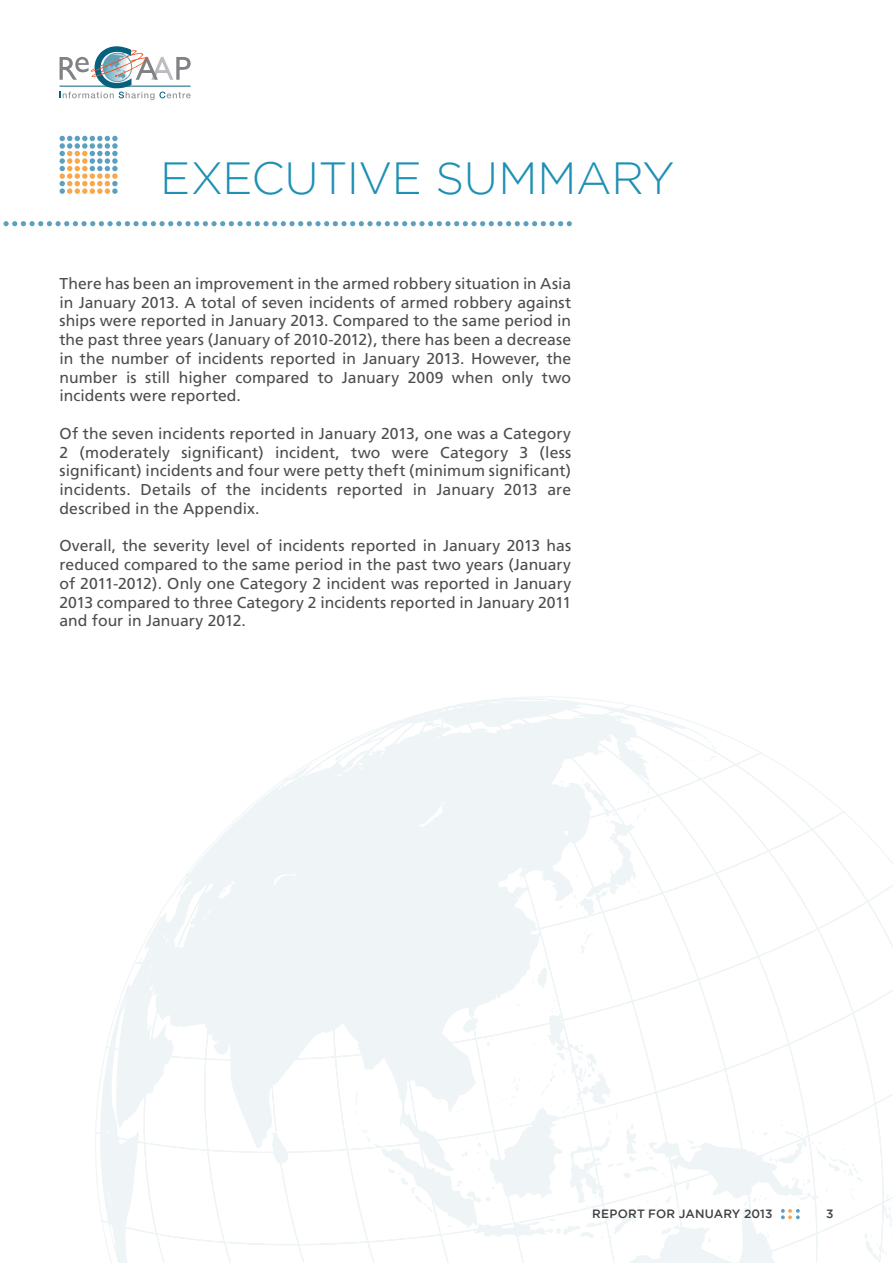
<style>
.page{position:relative;width:893px;height:1263px;background:#fff}
.page>*{position:absolute;margin:0;border:0;box-sizing:border-box;transform-origin:0 0}
.t1{font:300 45px "Gotham";letter-spacing:-.01em;color:#1e90b3}
.t2{font:15.75px/18.8px "Frutiger";color:#4d4d4f;text-align:justify}
.t3{font:500 12px "Gotham";letter-spacing:.015em;color:#414042}
</style>
<div class="page">
<svg style="left:95px;top:696px;width:798px;height:567px"></svg>
<svg style="left:781px;top:1209px;width:19px;height:10px"></svg>
<svg style="left:4px;top:221px;width:568px;height:5px"></svg>
<svg style="left:60px;top:46px;width:131px;height:54px"></svg>
<svg style="left:60px;top:136px;width:58px;height:58px"></svg>
<h1 class="t1" style="left:160px;top:153px;width:516px">EXECUTIVE SUMMARY</h1>
<p class="t2" style="left:60px;top:274px;width:513px">There has been an improvement in the armed robbery situation in Asia in January 2013. A total of seven incidents of armed robbery against ships were reported in January 2013. Compared to the same period in the past three years (January of 2010-2012), there has been a decrease in the number of incidents reported in January 2013. However, the number is still higher compared to January 2009 when only two incidents were reported.</p>
<p class="t2" style="left:60px;top:424px;width:513px">Of the seven incidents reported in January 2013, one was a Category 2 (moderately significant) incident, two were Category 3 (less significant) incidents and four were petty theft (minimum significant) incidents. Details of the incidents reported in January 2013 are described in the Appendix.</p>
<p class="t2" style="left:60px;top:537px;width:513px">Overall, the severity level of incidents reported in January 2013 has reduced compared to the same period in the past two years (January of 2011-2012). Only one Category 2 incident was reported in January 2013 compared to three Category 2 incidents reported in January 2011 and four in January 2012.</p>
<p class="t3" style="left:592px;top:1207px;width:182px">REPORT FOR JANUARY 2013</p>
<p class="t3" style="left:826px;top:1207px;width:9px">3</p>
</div>
